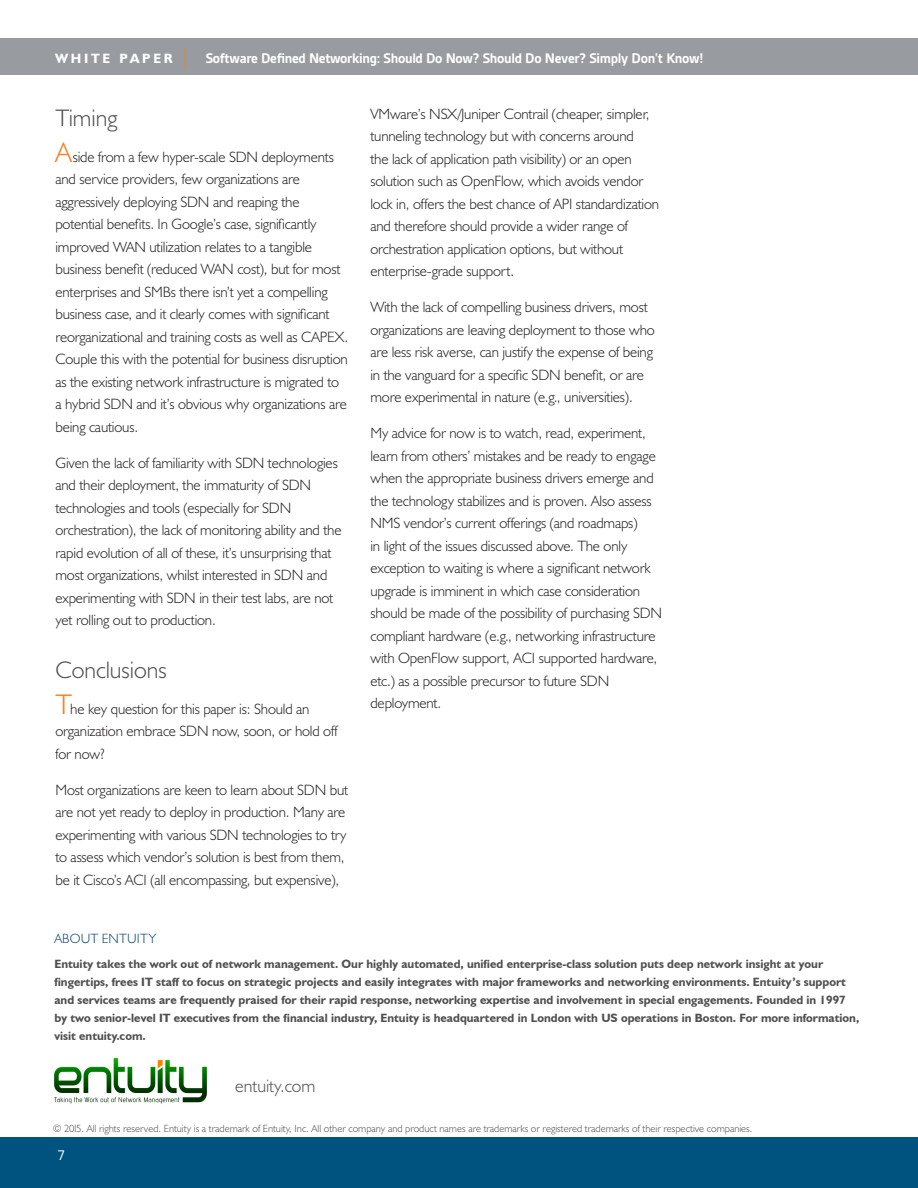
<style>
.page{position:relative;width:918px;height:1188px;background:#fff}
.page>*{position:absolute;margin:0;border:0;box-sizing:border-box;transform-origin:0 0}
.A-Head{font:300 24px "Humanist 521 BT";color:#505052}
.t1{font:300 18px "Humanist 521 BT";color:#505052}
.Body_Copy{font:300 15px/22.5px "Humanist 521 BT";letter-spacing:-.01em;color:#231f20}
.Main_Head{font:700 15px "Gesta";letter-spacing:-.02em;color:#fff}
.t2{font:15px "Gesta";color:#fff}
.t3{font:300 13.5px "Humanist 521 BT";letter-spacing:.01em;color:#0e4474}
.t4{font:700 13.5px "Humanist 521 BT";letter-spacing:.2em;color:#fff}
.t5{font:700 12px/18px "Humanist 521 BT";color:#505052}
.t6{font:300 10.5px "Humanist 521 BT";color:#505052}
.s1{font-size:28.5px;color:#f57f21}
</style>
<div class="page">
<div style="left:0;top:1138px;width:918px;height:50px;background:#00537f"></div>
<div style="left:0;top:38px;width:918px;height:37px;background:#989ca0"></div>
<svg style="left:185px;top:49px;width:1px;height:21px"></svg>
<img style="left:53px;top:1058px;width:154px;height:46px">
<p class="t4" style="left:55px;top:50px;width:119px">WHITE PAPER</p>
<p class="Main_Head" style="left:206px;top:50px;width:499px">Software Defined Networking: Should Do Now? Should Do Never? Simply Don’t Know!</p>
<p class="A-Head" style="left:55px;top:103px;width:64px">Timing</p>
<p class="Body_Copy" style="left:55px;top:145px;width:294px"><span class="s1">A</span>side from a few hyper-scale SDN deployments and service providers, few organizations are aggressively deploying SDN and reaping the potential benefits. In Google’s case, significantly improved WAN utilization relates to a tangible business benefit (reduced WAN cost), but for most enterprises and SMBs there isn’t yet a compelling business case, and it clearly comes with significant reorganizational and training costs as well as CAPEX.<br>Couple this with the potential for business disruption as the existing network infrastructure is migrated to a hybrid SDN and it’s obvious why organizations are being cautious.</p>
<p class="Body_Copy" style="left:55px;top:451px;width:288px">Given the lack of familiarity with SDN technologies and their deployment, the immaturity of SDN technologies and tools (especially for SDN orchestration), the lack of monitoring ability and the rapid evolution of all of these, it’s unsurprising that most organizations, whilst interested in SDN and experimenting with SDN in their test labs, are not yet rolling out to production.</p>
<p class="A-Head" style="left:55px;top:655px;width:113px">Conclusions</p>
<p class="Body_Copy" style="left:55px;top:697px;width:284px"><span class="s1">T</span>he key question for this paper is: Should an organization embrace SDN now, soon, or hold off for now?</p>
<p class="Body_Copy" style="left:55px;top:778px;width:294px">Most organizations are keen to learn about SDN but are not yet ready to deploy in production. Many are experimenting with various SDN technologies to try to assess which vendor’s solution is best from them, be it Cisco’s ACI (all encompassing, but expensive),</p>
<p class="Body_Copy" style="left:370px;top:103px;width:290px">VMware’s NSX/Juniper Contrail (cheaper, simpler, tunneling technology but with concerns around<br>the lack of application path visibility) or an open solution such as OpenFlow, which avoids vendor lock in, offers the best chance of API standardization and therefore should provide a wider range of orchestration application options, but without enterprise-grade support.</p>
<p class="Body_Copy" style="left:370px;top:296px;width:286px">With the lack of compelling business drivers, most organizations are leaving deployment to those who are less risk averse, can justify the expense of being in the vanguard for a specific SDN benefit, or are more experimental in nature (e.g., universities).</p>
<p class="Body_Copy" style="left:370px;top:422px;width:293px">My advice for now is to watch, read, experiment, learn from others’ mistakes and be ready to engage when the appropriate business drivers emerge and the technology stabilizes and is proven. Also assess NMS vendor’s current offerings (and roadmaps)<br>in light of the issues discussed above. The only exception to waiting is where a significant network upgrade is imminent in which case consideration should be made of the possibility of purchasing SDN compliant hardware (e.g., networking infrastructure with OpenFlow support, ACI supported hardware, etc.) as a possible precursor to future SDN deployment.</p>
<p class="t3" style="left:55px;top:930px;width:103px">ABOUT ENTUITY</p>
<p class="t5" style="left:54px;top:954px;width:806px">Entuity takes the work out of network management. Our highly automated, unified enterprise-class solution puts deep network insight at your fingertips, frees IT staff to focus on strategic projects and easily integrates with major frameworks and networking environments. Entuity’s support and services teams are frequently praised for their rapid response, networking expertise and involvement in special engagements. Founded in 1997 by two senior-level IT executives from the financial industry, Entuity is headquartered in London with US operations in Boston. For more information, visit entuity.com.</p>
<p class="t1" style="left:235px;top:1075px;width:82px">entuity.com</p>
<p class="t6" style="left:53px;top:1122px;width:701px">© 2015. All rights reserved. Entuity is a trademark of Entuity, Inc. All other company and product names are trademarks or registered trademarks of their respective companies.</p>
<p class="t2" style="left:58px;top:1146px;width:8px">7</p>
</div>
